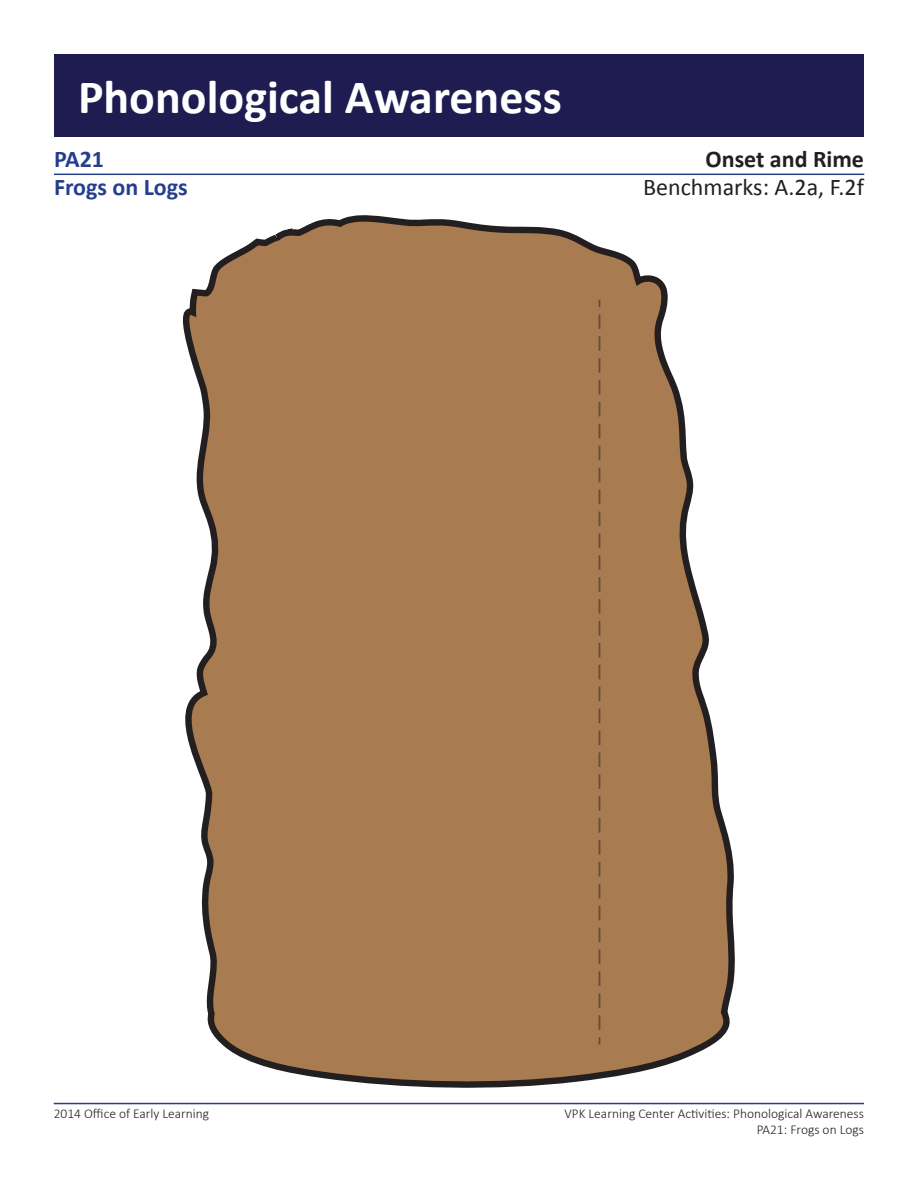
<style>
.page{position:relative;width:918px;height:1188px;background:#fff}
.page>*{position:absolute;margin:0;border:0;box-sizing:border-box;transform-origin:0 0}
.t1{font:700 48px "Calibri";color:#fff}
.t2{font:24px "Calibri";color:#231f20}
.t3{font:700 24px "Calibri";color:#253f8e}
.t4{font:700 24px "Calibri";color:#231f20}
.t5{font:300 13.5px/16.2px "Calibri";color:#231f20;text-align:right}
</style>
<div class="page">
<div style="left:54px;top:54px;width:810px;height:82px;background:#1f1c52"></div>
<hr style="left:54px;top:174px;width:810px;height:1px;background:#253f8e">
<hr style="left:54px;top:1103px;width:810px;height:1px;background:#253f8e">
<svg style="left:183px;top:215px;width:552px;height:873px;background:#ae8864"></svg>
<svg style="left:599px;top:300px;width:1px;height:730px"></svg>
<p class="t1" style="left:78px;top:66px;width:485px">Phonological Awareness</p>
<p class="t3" style="left:54px;top:143px;width:52px">PA21</p>
<p class="t4" style="left:706px;top:143px;width:160px">Onset and Rime</p>
<p class="t3" style="left:54px;top:172px;width:135px">Frogs on Logs</p>
<p class="t2" style="left:643px;top:172px;width:222px">Benchmarks: A.2a, F.2f</p>
<p class="t5" style="left:54px;top:1105px;width:157px">2014 Office of Early Learning</p>
<p class="t5" style="left:564px;top:1105px;width:301px">VPK Learning Center Activities: Phonological Awareness<br>PA21: Frogs on Logs</p>
</div>
